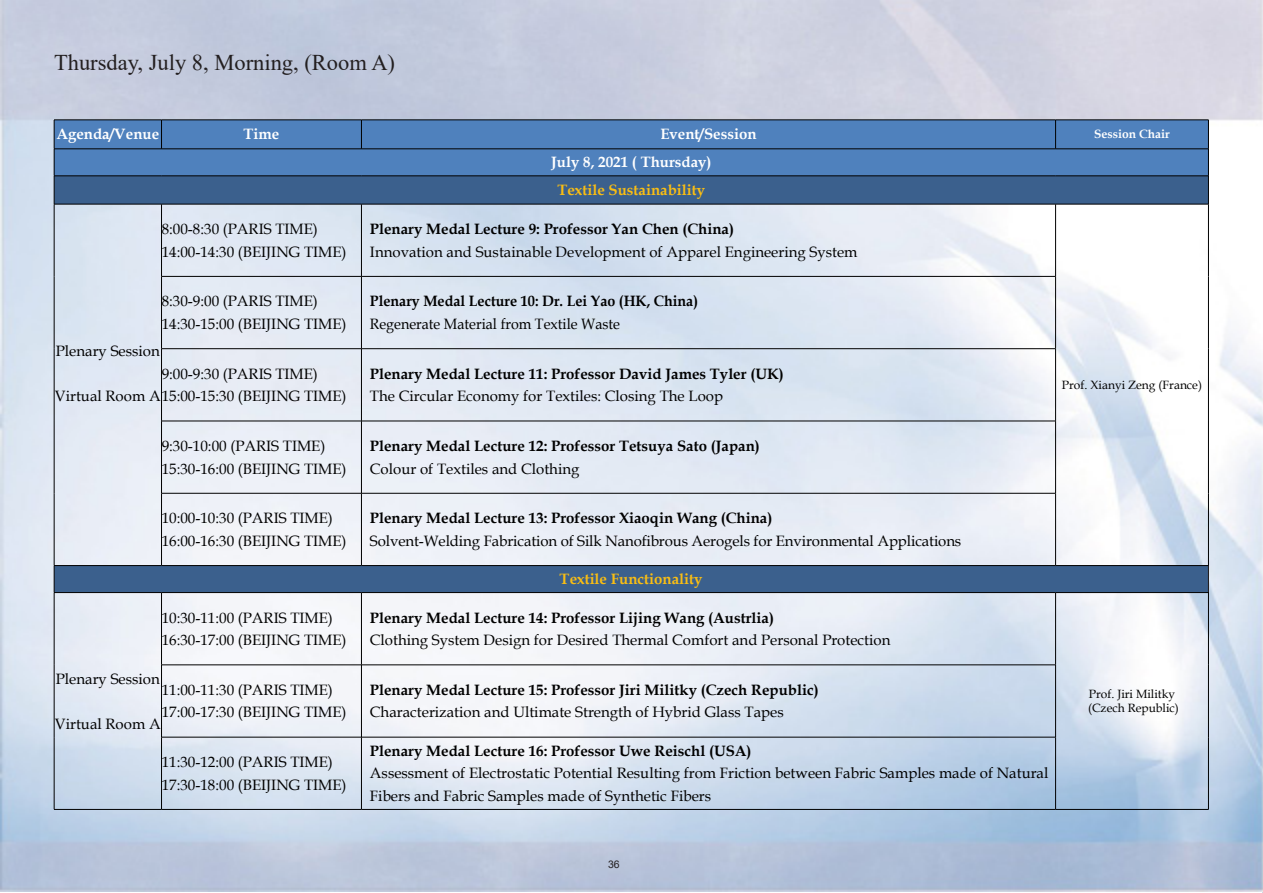
<style>
.page{position:relative;width:1263px;height:893px;background:#fff}
.page>*{position:absolute;margin:0;border:0;box-sizing:border-box;transform-origin:0 0}
.t1{font:22.5px "Times New Roman";color:#231f20}
.t2{font:15px/22.5px "Book Antiqua";color:#000}
.t3{font:700 15px/22.5px "Book Antiqua";color:#000}
.t4{font:700 15px/22.5px "Book Antiqua";color:#000;scale:.95 1}
.t5{font:700 15px "Book Antiqua";color:#fff}
.t6{font:700 15px "Book Antiqua";color:#fabe13}
.t7{font:12px "Book Antiqua";color:#000}
.t8{font:700 12px "Book Antiqua";color:#fff}
.t9{font:10.5px "Arial";color:#231f20}
.s1{font-weight:700}
.s2{font-weight:400}
</style>
<div class="page">
<img style="left:0;top:0;width:1263px;height:892px">
<svg style="left:55px;top:205px;width:1153px;height:387px;fill:#e3eaf4"></svg>
<svg style="left:54px;top:120px;width:1155px;height:84px"></svg>
<hr style="left:54px;top:204px;width:108px;height:1px;background:#000">
<hr style="left:54px;top:204px;width:1px;height:72px;background:#000">
<hr style="left:54px;top:276px;width:1px;height:73px;background:#000">
<hr style="left:54px;top:349px;width:1px;height:72px;background:#000">
<hr style="left:54px;top:421px;width:1px;height:72px;background:#000">
<hr style="left:54px;top:493px;width:1px;height:72px;background:#000">
<hr style="left:54px;top:593px;width:1px;height:72px;background:#000">
<hr style="left:54px;top:665px;width:1px;height:72px;background:#000">
<hr style="left:54px;top:737px;width:1px;height:72px;background:#000">
<hr style="left:162px;top:204px;width:199px;height:1px;background:#000">
<hr style="left:161px;top:204px;width:1px;height:72px;background:#000">
<hr style="left:361px;top:204px;width:694px;height:1px;background:#000">
<hr style="left:361px;top:204px;width:1px;height:72px;background:#000">
<hr style="left:1055px;top:204px;width:153px;height:1px;background:#000">
<hr style="left:1055px;top:204px;width:1px;height:72px;background:#000">
<hr style="left:1208px;top:204px;width:1px;height:72px;background:#000">
<hr style="left:1208px;top:276px;width:1px;height:73px;background:#000">
<hr style="left:1208px;top:349px;width:1px;height:72px;background:#000">
<hr style="left:1208px;top:421px;width:1px;height:72px;background:#000">
<hr style="left:1208px;top:493px;width:1px;height:72px;background:#000">
<hr style="left:1208px;top:593px;width:1px;height:72px;background:#000">
<hr style="left:1208px;top:665px;width:1px;height:72px;background:#000">
<hr style="left:1208px;top:737px;width:1px;height:72px;background:#000">
<hr style="left:161px;top:276px;width:200px;height:1px;background:#000">
<hr style="left:161px;top:277px;width:1px;height:72px;background:#000">
<hr style="left:361px;top:276px;width:695px;height:1px;background:#000">
<hr style="left:361px;top:277px;width:1px;height:72px;background:#000">
<hr style="left:1055px;top:277px;width:1px;height:72px;background:#000">
<hr style="left:161px;top:348px;width:200px;height:1px;background:#000">
<hr style="left:161px;top:349px;width:1px;height:72px;background:#000">
<hr style="left:361px;top:348px;width:695px;height:1px;background:#000">
<hr style="left:361px;top:349px;width:1px;height:72px;background:#000">
<hr style="left:1055px;top:349px;width:1px;height:72px;background:#000">
<hr style="left:161px;top:421px;width:200px;height:1px;background:#000">
<hr style="left:161px;top:421px;width:1px;height:72px;background:#000">
<hr style="left:361px;top:421px;width:695px;height:1px;background:#000">
<hr style="left:361px;top:421px;width:1px;height:72px;background:#000">
<hr style="left:1055px;top:421px;width:1px;height:72px;background:#000">
<hr style="left:161px;top:493px;width:200px;height:1px;background:#000">
<hr style="left:161px;top:493px;width:1px;height:72px;background:#000">
<hr style="left:361px;top:493px;width:695px;height:1px;background:#000">
<hr style="left:361px;top:493px;width:1px;height:72px;background:#000">
<hr style="left:1055px;top:493px;width:1px;height:72px;background:#000">
<hr style="left:161px;top:593px;width:1px;height:72px;background:#000">
<hr style="left:361px;top:593px;width:1px;height:72px;background:#000">
<hr style="left:1055px;top:593px;width:1px;height:72px;background:#000">
<hr style="left:161px;top:665px;width:200px;height:1px;background:#000">
<hr style="left:161px;top:665px;width:1px;height:72px;background:#000">
<hr style="left:361px;top:665px;width:695px;height:1px;background:#000">
<hr style="left:361px;top:665px;width:1px;height:72px;background:#000">
<hr style="left:1055px;top:665px;width:1px;height:72px;background:#000">
<hr style="left:161px;top:737px;width:200px;height:1px;background:#000">
<hr style="left:161px;top:737px;width:1px;height:72px;background:#000">
<hr style="left:361px;top:737px;width:695px;height:1px;background:#000">
<hr style="left:361px;top:737px;width:1px;height:72px;background:#000">
<hr style="left:1055px;top:737px;width:1px;height:72px;background:#000">
<svg style="left:54px;top:566px;width:1px;height:26px"></svg>
<hr style="left:54px;top:565px;width:108px;height:1px;background:#000">
<hr style="left:162px;top:565px;width:199px;height:1px;background:#000">
<hr style="left:361px;top:565px;width:694px;height:1px;background:#000">
<hr style="left:1055px;top:565px;width:154px;height:1px;background:#000">
<svg style="left:1208px;top:566px;width:1px;height:26px"></svg>
<hr style="left:54px;top:592px;width:108px;height:1px;background:#000">
<hr style="left:162px;top:592px;width:199px;height:1px;background:#000">
<hr style="left:361px;top:592px;width:694px;height:1px;background:#000">
<hr style="left:1055px;top:592px;width:154px;height:1px;background:#000">
<hr style="left:54px;top:809px;width:108px;height:1px;background:#000">
<hr style="left:162px;top:809px;width:199px;height:1px;background:#000">
<hr style="left:361px;top:809px;width:694px;height:1px;background:#000">
<hr style="left:1055px;top:809px;width:153px;height:1px;background:#000">
<p class="t1" style="left:54px;top:46px;width:343px">Thursday, July 8, Morning, (Room A)</p>
<p class="t5" style="left:56px;top:124px;width:104px">Agenda/Venue</p>
<p class="t5" style="left:244px;top:124px;width:37px">Time</p>
<p class="t5" style="left:660px;top:124px;width:98px">Event/Session</p>
<p class="t8" style="left:1094px;top:126px;width:77px">Session Chair</p>
<p class="t5" style="left:551px;top:152px;width:162px">July 8, 2021 ( Thursday)</p>
<p class="t6" style="left:557px;top:180px;width:149px">Textile Sustainability</p>
<p class="t2" style="left:162px;top:217px;width:186px">8:00-8:30 (PARIS TIME)<br>14:00-14:30 (BEIJING TIME)</p>
<p class="t2" style="left:370px;top:217px;width:489px"><span class="s1">Plenary Medal Lecture 9: Professor Yan Chen (China)<br></span>Innovation and Sustainable Development of Apparel Engineering System</p>
<p class="t2" style="left:162px;top:290px;width:186px">8:30-9:00 (PARIS TIME)<br>14:30-15:00 (BEIJING TIME)</p>
<p class="t4" style="left:370px;top:290px;width:347px">Plenary Medal Lecture 10: Dr. Lei Yao (HK, China)<br><span class="s2">Regenerate Material from Textile Waste</span></p>
<p class="t2" style="left:162px;top:362px;width:158px">9:00-9:30 (PARIS TIME)</p>
<p class="t3" style="left:370px;top:362px;width:415px">Plenary Medal Lecture 11: Professor David James Tyler (UK)<br><span class="s2">The Circular Economy for Textiles: Closing The Loop</span></p>
<p class="t2" style="left:162px;top:434px;width:186px">9:30-10:00 (PARIS TIME)<br>15:30-16:00 (BEIJING TIME)</p>
<p class="t3" style="left:370px;top:435px;width:391px">Plenary Medal Lecture 12: Professor Tetsuya Sato (Japan)<br><span class="s2">Colour of Textiles and Clothing</span></p>
<p class="t2" style="left:162px;top:507px;width:186px">10:00-10:30 (PARIS TIME)<br>16:00-16:30 (BEIJING TIME)</p>
<p class="t2" style="left:370px;top:507px;width:593px"><span class="s1">Plenary Medal Lecture 13: Professor Xiaoqin Wang (China)<br></span>Solvent-Welding Fabrication of Silk Nanofibrous Aerogels for Environmental Applications</p>
<p class="t6" style="left:560px;top:569px;width:144px">Textile Functionality</p>
<p class="t2" style="left:56px;top:340px;width:105px">Plenary Session</p>
<p class="t2" style="left:55px;top:385px;width:293px">Virtual Room A15:00-15:30 (BEIJING TIME)</p>
<p class="t2" style="left:162px;top:606px;width:186px">10:30-11:00 (PARIS TIME)<br>16:30-17:00 (BEIJING TIME)</p>
<p class="t2" style="left:370px;top:606px;width:522px"><span class="s1">Plenary Medal Lecture 14: Professor Lijing Wang (Austrlia)<br></span>Clothing System Design for Desired Thermal Comfort and Personal Protection</p>
<p class="t2" style="left:56px;top:667px;width:105px">Plenary Session</p>
<p class="t2" style="left:55px;top:712px;width:107px">Virtual Room A</p>
<p class="t2" style="left:162px;top:678px;width:186px">11:00-11:30 (PARIS TIME)<br>17:00-17:30 (BEIJING TIME)</p>
<p class="t3" style="left:370px;top:678px;width:450px">Plenary Medal Lecture 15: Professor Jiri Militky (Czech Republic)<br><span class="s2">Characterization and Ultimate Strength of Hybrid Glass Tapes</span></p>
<p class="t2" style="left:162px;top:750px;width:186px">11:30-12:00 (PARIS TIME)<br>17:30-18:00 (BEIJING TIME)</p>
<p class="t2" style="left:370px;top:739px;width:680px"><span class="s1">Plenary Medal Lecture 16: Professor Uwe Reischl (USA)<br></span>Assessment of Electrostatic Potential Resulting from Friction between Fabric Samples made of Natural<br>Fibers and Fabric Samples made of Synthetic Fibers</p>
<p class="t7" style="left:1062px;top:377px;width:142px">Prof. Xianyi Zeng (France)</p>
<p class="t7" style="left:1089px;top:685px;width:88px">Prof. Jiri Militky</p>
<p class="t7" style="left:1088px;top:700px;width:92px">(Czech Republic)</p>
<p class="t9" style="left:608px;top:857px;width:13px">36</p>
</div>
